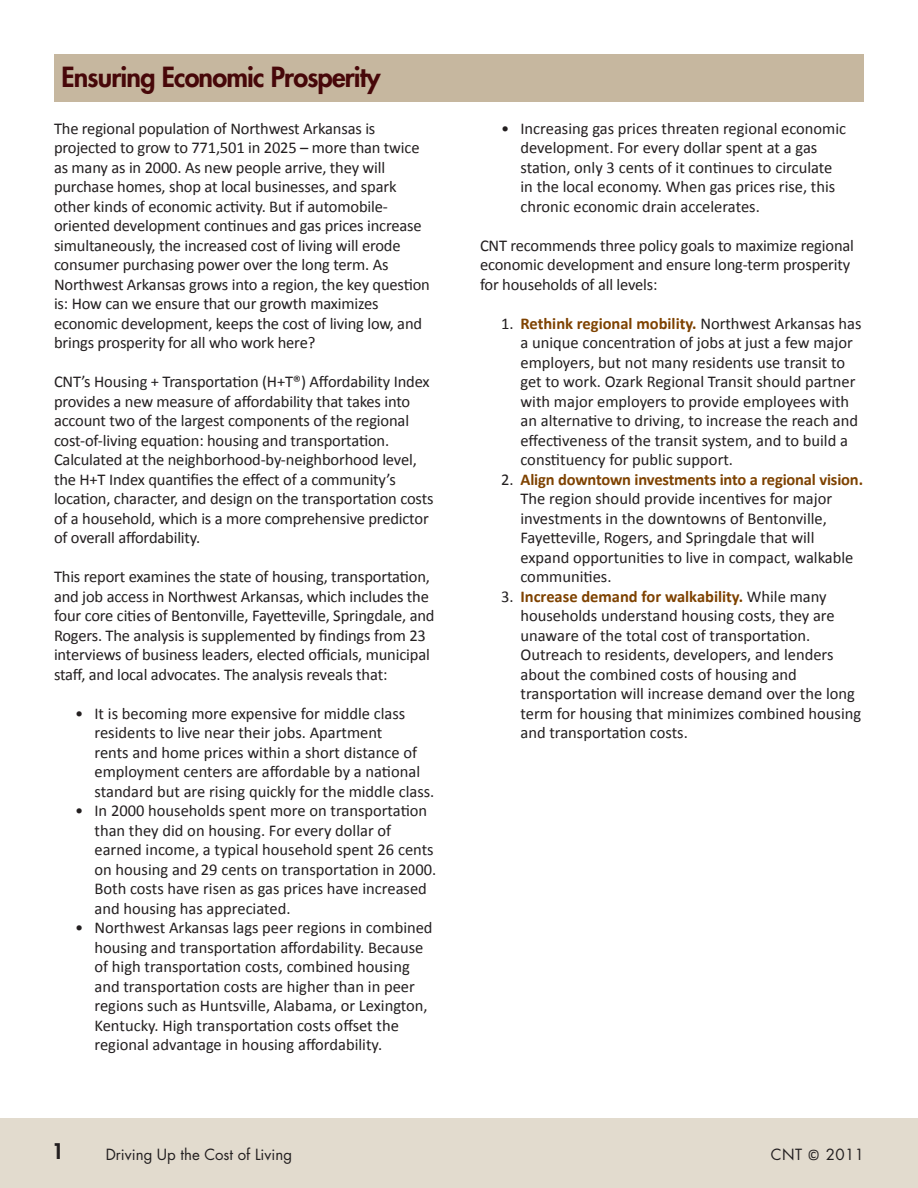
<style>
.page{position:relative;width:918px;height:1188px;background:#fff}
.page>*{position:absolute;margin:0;border:0;box-sizing:border-box;transform-origin:0 0}
.t1{font:800 27px "Futura Std";letter-spacing:-.03em;color:#470709}
.t2{font:800 21px "Futura Std";color:#231f20}
.tabs{font:16.5px/19.5px "Calibri";letter-spacing:-.01em;color:#231f20}
.t3{font:15px "Futura Std";color:#231f20}
.s1{font-weight:700;color:#7e4200}
.s2{font-family:"Calibri"}
</style>
<div class="page">
<div style="left:0;top:1119px;width:918px;height:69px;background:#e2dbce"></div>
<div style="left:54px;top:54px;width:810px;height:47px;background:#c6b79f"></div>
<p class="t1" style="left:61px;top:60px;width:321px">Ensuring Economic Prosperity</p>
<p class="tabs" style="left:54px;top:118px;width:377px">The regional population of Northwest Arkansas is projected to grow to 771,501 in 2025 – more than twice as many as in 2000. As new people arrive, they will purchase homes, shop at local businesses, and spark other kinds of economic activity. But if automobile&shy;oriented development continues and gas prices increase simultaneously, the increased cost of living will erode consumer purchasing power over the long term. As Northwest Arkansas grows into a region, the key question is: How can we ensure that our growth maximizes economic development, keeps the cost of living low, and brings prosperity for all who work here?</p>
<p class="tabs" style="left:54px;top:371px;width:381px">CNT’s Housing + Transportation (H+T®) Affordability Index provides a new measure of affordability that takes into account two of the largest components of the regional cost-of-living equation: housing and transportation.<br>Calculated at the neighborhood-by-neighborhood level, the H+T Index quantifies the effect of a community’s location, character, and design on the transportation costs of a household, which is a more comprehensive predictor of overall affordability.</p>
<p class="tabs" style="left:54px;top:566px;width:382px">This report examines the state of housing, transportation, and job access in Northwest Arkansas, which includes the four core cities of Bentonville, Fayetteville, Springdale, and Rogers. The analysis is supplemented by findings from 23 interviews of business leaders, elected officials, municipal staff, and local advocates. The analysis reveals that:</p>
<p class="tabs" style="left:94px;top:703px;width:341px;text-indent:-20px">• It is becoming more expensive for middle class residents to live near their jobs. Apartment<br>rents and home prices within a short distance of employment centers are affordable by a national standard but are rising quickly for the middle class.</p>
<p class="tabs" style="left:94px;top:800px;width:343px;text-indent:-20px">• In 2000 households spent more on transportation than they did on housing. For every dollar of earned income, a typical household spent 26 cents on housing and 29 cents on transportation in 2000.<br>Both costs have risen as gas prices have increased and housing has appreciated.</p>
<p class="tabs" style="left:94px;top:917px;width:340px;text-indent:-20px">• Northwest Arkansas lags peer regions in combined housing and transportation affordability. Because of high transportation costs, combined housing and transportation costs are higher than in peer regions such as Huntsville, Alabama, or Lexington, Kentucky. High transportation costs offset the regional advantage in housing affordability.</p>
<p class="tabs" style="left:520px;top:118px;width:327px;text-indent:-20px">• Increasing gas prices threaten regional economic development. For every dollar spent at a gas station, only 3 cents of it continues to circulate in the local economy. When gas prices rise, this chronic economic drain accelerates.</p>
<p class="tabs" style="left:480px;top:235px;width:376px">CNT recommends three policy goals to maximize regional economic development and ensure long-term prosperity for households of all levels:</p>
<p class="tabs" style="left:520px;top:313px;width:343px;text-indent:-20px">1. <span class="s1">Rethink regional mobility.</span> Northwest Arkansas has a unique concentration of jobs at just a few major employers, but not many residents use transit to get to work. Ozark Regional Transit should partner with major employers to provide employees with an alternative to driving, to increase the reach and effectiveness of the transit system, and to build a constituency for public support.</p>
<p class="tabs" style="left:520px;top:469px;width:344px;text-indent:-20px">2. <span class="s1">Align downtown investments into a regional vision.<br></span>The region should provide incentives for major investments in the downtowns of Bentonville, Fayetteville, Rogers, and Springdale that will expand opportunities to live in compact, walkable communities.</p>
<p class="tabs" style="left:520px;top:586px;width:342px;text-indent:-20px">3. <span class="s1">Increase demand for walkability.</span> While many households understand housing costs, they are unaware of the total cost of transportation.<br>Outreach to residents, developers, and lenders about the combined costs of housing and transportation will increase demand over the long term for housing that minimizes combined housing and transportation costs.</p>
<p class="t2" style="left:52px;top:1138px;width:14px">1</p>
<p class="t3" style="left:106px;top:1145px;width:188px">Driving Up the Cost of Living</p>
<p class="t3" style="left:771px;top:1145px;width:95px">CNT <span class="s2">©</span> 2011</p>
</div>
